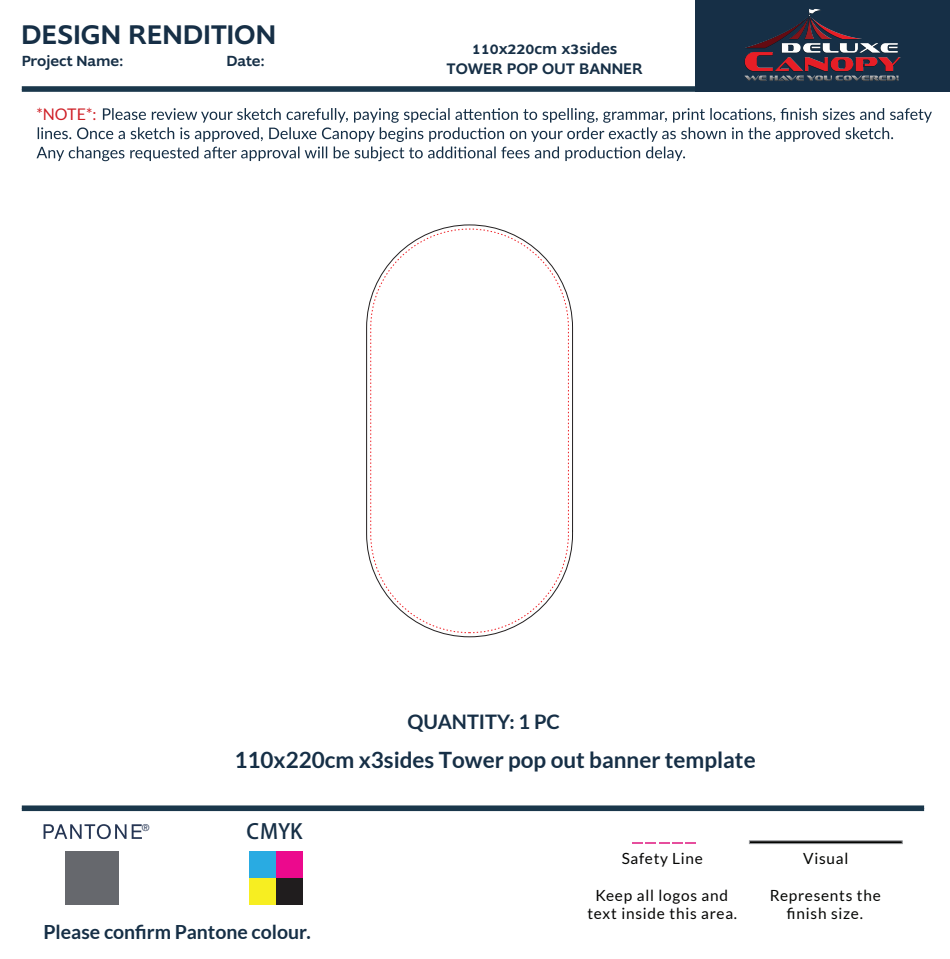
<style>
.page{position:relative;width:950px;height:959px;background:#fff}
.page>*{position:absolute;margin:0;border:0;box-sizing:border-box;transform-origin:0 0}
.t1{font:500 28px "Supra W03";color:#162f46}
.t2{font:700 22.44px "Lato";color:#162f46}
.t3{font:20.68px "AG Schulbuch BQ Regular G Bpc EUC H";color:#162f46}
.t4{font:700 20px "Lato";color:#162f46}
.t5{font:700 19.44px "Lato";color:#162f46}
.t6{font:16px "Lato";color:#cf2027}
.t7{font:500 15.88px/19px "Supra W03";color:#162f46;text-align:center}
.t8{font:15.4px/18.5px "Lato";letter-spacing:.05em;color:#050504;text-align:center}
.t9{font:15.4px/18.5px "Lato";letter-spacing:.05em;color:#040503;text-align:center}
.t10{font:500 15.2px "Supra W03";color:#162f46}
.t11{font:9.72px "Avenir LT Std";color:#253553}
</style>
<div class="page">
<div style="left:695px;top:0;width:254px;height:92px;background:#162f46"></div>
<svg style="left:44px;top:824px;width:82px;height:14px"></svg>
<svg style="left:132px;top:824px;width:10px;height:14px"></svg>
<div style="left:65px;top:850px;width:54px;height:54px;background:#66686d"></div>
<div style="left:249px;top:850px;width:27px;height:27px;background:#29abe2"></div>
<div style="left:276px;top:850px;width:27px;height:27px;background:#ec098d"></div>
<div style="left:249px;top:877px;width:27px;height:27px;background:#f7ee21"></div>
<div style="left:276px;top:877px;width:27px;height:27px;background:#201d1e"></div>
<svg style="left:37px;top:108px;width:894px;height:53px"></svg>
<img style="left:744px;top:9px;width:157px;height:72px">
<div style="left:22px;top:86px;width:673px;height:6px;background:#1a374b"></div>
<div style="left:22px;top:805px;width:901px;height:5px;background:#1a374b"></div>
<svg style="left:632px;top:842px;width:63px;height:1px"></svg>
<div style="left:749px;top:840px;width:153px;height:3px;background:#040503;border:1px solid #939598"></div>
<svg style="left:366px;top:224px;width:207px;height:413px"></svg>
<svg style="left:370px;top:228px;width:199px;height:405px"></svg>
<h1 class="t1" style="left:21px;top:16px;width:256px">DESIGN RENDITION</h1>
<p class="t10" style="left:22px;top:51px;width:103px">Project Name:</p>
<p class="t10" style="left:226px;top:51px;width:40px">Date:</p>
<p class="t6" style="left:36px;top:105px;width:61px">*NOTE*:</p>
<p class="t7" style="left:446px;top:39px;width:198px">110x220cm x3sides<br>TOWER POP OUT BANNER</p>
<p class="t4" style="left:407px;top:709px;width:154px">QUANTITY: 1 PC</p>
<h2 class="t2" style="left:234px;top:746px;width:522px">110x220cm x3sides Tower pop out banner template</h2>
<p class="t11" style="left:142px;top:821px;width:9px">®</p>
<h3 class="t3" style="left:246px;top:818px;width:58px">CMYK</h3>
<p class="t5" style="left:44px;top:920px;width:268px">Please confirm Pantone colour.</p>
<p class="t8" style="left:621px;top:848px;width:83px">Safety Line</p>
<p class="t8" style="left:587px;top:885px;width:151px">Keep all logos and text inside this area.</p>
<p class="t9" style="left:802px;top:848px;width:47px">Visual</p>
<p class="t9" style="left:769px;top:885px;width:112px">Represents the finish size.</p>
</div>
